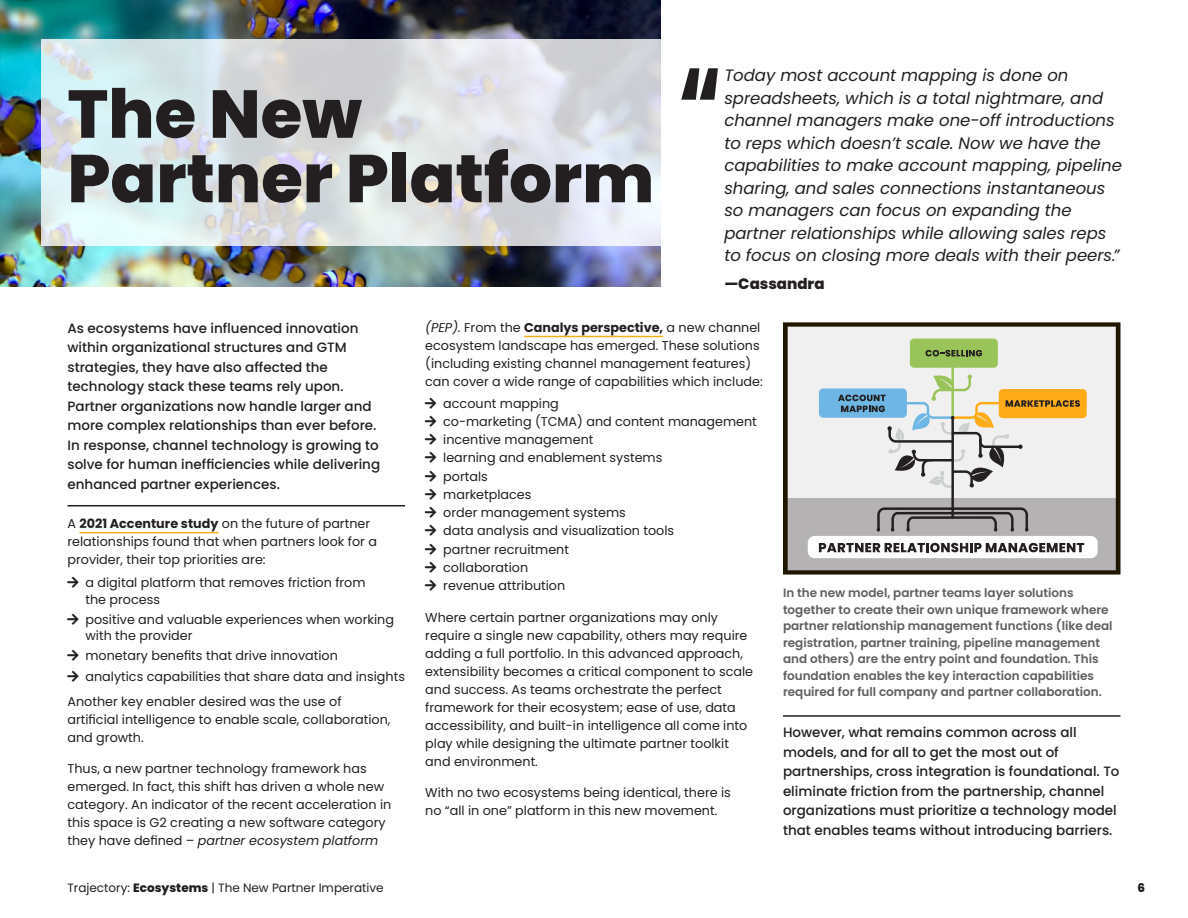
<style>
.page{position:relative;width:1188px;height:918px;background:#fff}
.page>*{position:absolute;margin:0;border:0;box-sizing:border-box;transform-origin:0 0}
.t1{font:800 67.5px/64.5px "Poppins";color:#231f20}
.Quote_text{font:italic 16.5px/22.5px "Poppins";color:#231f20}
.Body_text{font:800 15px "Poppins";color:#231f20}
.Intro_text{font:500 13.5px/19.5px "Poppins";color:#231f20}
.Body_text-2{font:12.75px/18px "Poppins";color:#231f20}
.Body_text_list{font:12.75px/16.5px "Poppins";color:#231f20}
.Body_text-3{font:600 12px/16.5px "Poppins";color:#5f5f62}
.Body_text-4{font:12px "Poppins";color:#231f20}
.Body_text-5{font:800 12px "Poppins";color:#231f20}
.s1{font-weight:700}
.s2{font-style:italic}
.s3{font-weight:800}
</style>
<div class="page">
<img style="left:0;top:0;width:661px;height:286px">
<svg style="left:41px;top:39px;width:620px;height:206px;background:#dae1e5"></svg>
<hr style="left:79px;top:532px;width:140px;height:1px;background:#ffab18">
<hr style="left:524px;top:336px;width:139px;height:1px;background:#ffab18">
<hr style="left:783px;top:715px;width:337px;height:2px;background:#231f20">
<hr style="left:68px;top:505px;width:337px;height:1px;background:#231f20">
<svg style="left:681px;top:68px;width:37px;height:32px"></svg>
<svg style="left:783px;top:322px;width:337px;height:253px;fill:#f0f0f0"></svg>
<div style="left:808px;top:536px;width:290px;height:22px;background:#fff;border-radius:7px"></div>
<svg style="left:819px;top:543px;width:265px;height:9px"></svg>
<div style="left:999px;top:389px;width:88px;height:29px;background:#ffab17;border-radius:4px"></div>
<div style="left:910px;top:339px;width:88px;height:29px;background:#99c459;border-radius:4px"></div>
<svg style="left:925px;top:350px;width:57px;height:6px"></svg>
<hr style="left:951px;top:367px;width:3px;height:51px;background:#99c459">
<div style="left:819px;top:388px;width:88px;height:30px;background:#6eb6e3;border-radius:4px"></div>
<svg style="left:838px;top:373px;width:242px;height:159px"></svg>
<h1 class="t1" style="left:68px;top:82px;width:588px">The New<br>Partner Platform</h1>
<p class="Quote_text" style="left:724px;top:64px;width:399px">Today most account mapping is done on spreadsheets, which is a total nightmare, and channel managers make one-off introductions to reps which doesn’t scale. Now we have the capabilities to make account mapping, pipeline sharing, and sales connections instantaneous so managers can focus on expanding the partner relationships while allowing sales reps to focus on closing more deals with their peers.”</p>
<p class="Body_text" style="left:724px;top:275px;width:102px">—Cassandra</p>
<p class="Intro_text" style="left:68px;top:318px;width:314px">As ecosystems have influenced innovation within organizational structures and GTM strategies, they have also affected the technology stack these teams rely upon.<br>Partner organizations now handle larger and more complex relationships than ever before.<br>In response, channel technology is growing to solve for human inefficiencies while delivering enhanced partner experiences.</p>
<p class="Body_text-2" style="left:68px;top:515px;width:311px">A <span class="s1">2021 Accenture study</span> on the future of partner relationships found that when partners look for a provider, their top priorities are:</p>
<p class="Body_text_list" style="left:86px;top:575px;width:282px;text-indent:-18px">□▼ a digital platform that removes friction from the process</p>
<p class="Body_text_list" style="left:86px;top:611px;width:310px;text-indent:-18px">□▼ positive and valuable experiences when working with the provider</p>
<p class="Body_text_list" style="left:68px;top:647px;width:272px">□▼ monetary benefits that drive innovation</p>
<p class="Body_text_list" style="left:68px;top:668px;width:339px">□▼ analytics capabilities that share data and insights</p>
<p class="Body_text-2" style="left:68px;top:692px;width:324px">Another key enabler desired was the use of artificial intelligence to enable scale, collaboration, and growth.</p>
<p class="Body_text-2" style="left:68px;top:760px;width:325px">Thus, a new partner technology framework has emerged. In fact, this shift has driven a whole new category. An indicator of the recent acceleration in this space is G2 creating a new software category they have defined – <span class="s2">partner ecosystem platform</span></p>
<p class="Body_text-2" style="left:425px;top:319px;width:339px"><span class="s2">(PEP).</span> From the <span class="s1">Canalys perspective,</span> a new channel ecosystem landscape has emerged. These solutions (including existing channel management features) can cover a wide range of capabilities which include:</p>
<p class="Body_text_list" style="left:425px;top:395px;width:135px">□▼ account mapping</p>
<p class="Body_text_list" style="left:425px;top:413px;width:333px">□▼ co-marketing (TCMA) and content management</p>
<p class="Body_text_list" style="left:425px;top:432px;width:170px">□▼ incentive management</p>
<p class="Body_text_list" style="left:425px;top:450px;width:239px">□▼ learning and enablement systems</p>
<p class="Body_text_list" style="left:425px;top:468px;width:64px">□▼ portals</p>
<p class="Body_text_list" style="left:425px;top:486px;width:108px">□▼ marketplaces</p>
<p class="Body_text_list" style="left:425px;top:505px;width:202px">□▼ order management systems</p>
<p class="Body_text_list" style="left:425px;top:523px;width:250px">□▼ data analysis and visualization tools</p>
<p class="Body_text_list" style="left:425px;top:541px;width:145px">□▼ partner recruitment</p>
<p class="Body_text_list" style="left:425px;top:559px;width:105px">□▼ collaboration</p>
<p class="Body_text_list" style="left:425px;top:577px;width:142px">□▼ revenue attribution</p>
<p class="Body_text-2" style="left:425px;top:608px;width:329px">Where certain partner organizations may only require a single new capability, others may require adding a full portfolio. In this advanced approach, extensibility becomes a critical component to scale and success. As teams orchestrate the perfect framework for their ecosystem; ease of use, data accessibility, and built-in intelligence all come into play while designing the ultimate partner toolkit and environment.</p>
<p class="Body_text-2" style="left:425px;top:784px;width:307px">With no two ecosystems being identical, there is no “all in one” platform in this new movement.</p>
<p class="Body_text-3" style="left:783px;top:585px;width:331px">In the new model, partner teams layer solutions together to create their own unique framework where partner relationship management functions (like deal registration, partner training, pipeline management and others) are the entry point and foundation. This foundation enables the key interaction capabilities required for full company and partner collaboration.</p>
<p class="Intro_text" style="left:783px;top:723px;width:338px">However, what remains common across all models, and for all to get the most out of partnerships, cross integration is foundational. To eliminate friction from the partnership, channel organizations must prioritize a technology model that enables teams without introducing barriers.</p>
<p class="Body_text-4" style="left:68px;top:880px;width:318px">Trajectory: <span class="s3">Ecosystems</span> | The New Partner Imperative</p>
<p class="Body_text-5" style="left:1137px;top:880px;width:9px">6</p>
</div>
